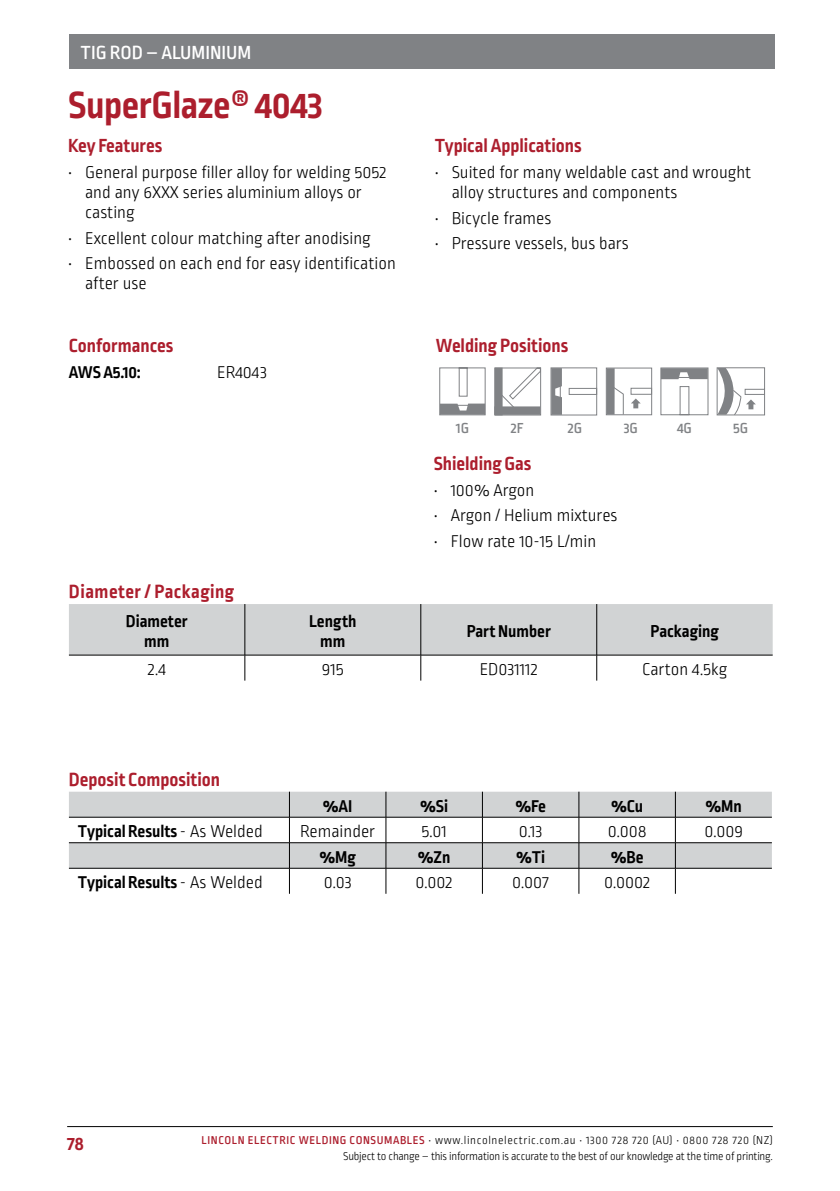
<style>
.page{position:relative;width:840px;height:1191px;background:#fff}
.page>*{position:absolute;margin:0;border:0;box-sizing:border-box;transform-origin:0 0}
.t1{font:700 40px "Ropa Sans Pro";letter-spacing:-.01em;color:#ac1e2d}
.t2{font:700 20px "Ropa Sans Pro";color:#ac1e2d}
.t3{font:700 20px "Ropa Sans Pro";letter-spacing:.025em;color:#ac1e2d}
.t4{font:500 20px "Ropa Sans Pro";color:#fff}
.t5{font:300 18px/20px "Ropa Sans Pro";color:#000}
.t6{font:700 18px/20px "Ropa Sans Pro";color:#000;text-align:center}
.t7{font:500 15.4px "Ropa Sans Pro";color:#808285}
.t8{font:300 12px/16px "Ropa Sans Pro";letter-spacing:-.02em;color:#000;text-align:right}
.s1{font-weight:300}
.s2{font-weight:500;color:#ac1e2d}
</style>
<div class="page">
<hr style="left:67px;top:1126px;width:705px;height:1px;background:#000">
<div style="left:69px;top:34px;width:705px;height:34px;background:#808285"></div>
<svg style="left:439px;top:367px;width:102px;height:49px"></svg>
<svg style="left:550px;top:367px;width:47px;height:49px"></svg>
<div style="left:605px;top:367px;width:46px;height:48px;border:1px solid #808285"></div>
<div style="left:606px;top:368px;width:8px;height:46px;background:#808285"></div>
<div style="left:630px;top:388px;width:21px;height:7px;border:1px solid #808285"></div>
<svg style="left:610px;top:385px;width:13px;height:30px"></svg>
<svg style="left:660px;top:367px;width:48px;height:48px"></svg>
<svg style="left:631px;top:398px;width:9px;height:10px"></svg>
<svg style="left:716px;top:367px;width:49px;height:49px"></svg>
<svg style="left:69px;top:604px;width:703px;height:76px"></svg>
<svg style="left:69px;top:791px;width:702px;height:77px;fill:#d1d3d4"></svg>
<hr style="left:69px;top:817px;width:220px;height:1px;background:#000">
<hr style="left:289px;top:817px;width:97px;height:1px;background:#000">
<hr style="left:386px;top:817px;width:96px;height:1px;background:#000">
<hr style="left:482px;top:817px;width:96px;height:1px;background:#000">
<hr style="left:578px;top:817px;width:97px;height:1px;background:#000">
<hr style="left:675px;top:817px;width:96px;height:1px;background:#000">
<hr style="left:69px;top:842px;width:220px;height:1px;background:#000">
<hr style="left:289px;top:842px;width:97px;height:1px;background:#000">
<hr style="left:386px;top:842px;width:96px;height:1px;background:#000">
<hr style="left:482px;top:842px;width:96px;height:1px;background:#000">
<hr style="left:578px;top:842px;width:97px;height:1px;background:#000">
<hr style="left:675px;top:842px;width:96px;height:1px;background:#000">
<hr style="left:69px;top:868px;width:220px;height:1px;background:#000">
<hr style="left:289px;top:868px;width:97px;height:1px;background:#000">
<svg style="left:289px;top:791px;width:1px;height:102px"></svg>
<hr style="left:386px;top:868px;width:96px;height:1px;background:#000">
<svg style="left:385px;top:791px;width:1px;height:102px"></svg>
<hr style="left:482px;top:868px;width:96px;height:1px;background:#000">
<svg style="left:482px;top:791px;width:1px;height:102px"></svg>
<hr style="left:578px;top:868px;width:97px;height:1px;background:#000">
<svg style="left:578px;top:791px;width:1px;height:102px"></svg>
<hr style="left:675px;top:868px;width:96px;height:1px;background:#000">
<svg style="left:674px;top:791px;width:1px;height:102px"></svg>
<p class="t4" style="left:80px;top:41px;width:172px">TIG ROD – ALUMINIUM</p>
<h1 class="t1" style="left:68px;top:82px;width:256px">SuperGlaze® 4043</h1>
<p class="t2" style="left:68px;top:134px;width:96px">Key Features</p>
<p class="t5" style="left:85px;top:163px;width:302px;text-indent:-17px">• General purpose filler alloy for welding 5052 and any 6XXX series aluminium alloys or casting</p>
<p class="t5" style="left:68px;top:229px;width:304px">• Excellent colour matching after anodising</p>
<p class="t5" style="left:85px;top:254px;width:312px;text-indent:-17px">• Embossed on each end for easy identification after use</p>
<p class="t2" style="left:69px;top:334px;width:106px">Conformances</p>
<p class="t6" style="left:69px;top:363px;width:73px">AWS A5.10:</p>
<p class="t5" style="left:217px;top:363px;width:51px">ER4043</p>
<p class="t2" style="left:434px;top:134px;width:148px">Typical Applications</p>
<p class="t5" style="left:451px;top:163px;width:301px;text-indent:-17px">• Suited for many weldable cast and wrought alloy structures and components</p>
<p class="t5" style="left:434px;top:209px;width:118px">• Bicycle frames</p>
<p class="t5" style="left:434px;top:235px;width:195px">• Pressure vessels, bus bars</p>
<p class="t2" style="left:435px;top:334px;width:134px">Welding Positions</p>
<p class="t7" style="left:455px;top:419px;width:15px">1G</p>
<p class="t7" style="left:510px;top:419px;width:14px">2F</p>
<p class="t7" style="left:567px;top:419px;width:16px">2G</p>
<p class="t7" style="left:623px;top:419px;width:16px">3G</p>
<p class="t7" style="left:676px;top:419px;width:16px">4G</p>
<p class="t7" style="left:732px;top:419px;width:17px">5G</p>
<p class="t2" style="left:433px;top:452px;width:99px">Shielding Gas</p>
<p class="t5" style="left:433px;top:481px;width:102px">• 100% Argon</p>
<p class="t5" style="left:433px;top:507px;width:185px">• Argon / Helium mixtures</p>
<p class="t5" style="left:433px;top:532px;width:164px">• Flow rate 10-15 L/min</p>
<p class="t3" style="left:69px;top:580px;width:167px">Diameter / Packaging</p>
<p class="t6" style="left:126px;top:612px;width:63px">Diameter mm</p>
<p class="t6" style="left:309px;top:612px;width:49px">Length mm</p>
<p class="t6" style="left:466px;top:622px;width:86px">Part Number</p>
<p class="t6" style="left:650px;top:622px;width:70px">Packaging</p>
<p class="t5" style="left:148px;top:660px;width:20px">2.4</p>
<p class="t5" style="left:322px;top:660px;width:23px">915</p>
<p class="t5" style="left:479px;top:660px;width:60px">ED031112</p>
<p class="t5" style="left:642px;top:660px;width:86px">Carton 4.5kg</p>
<p class="t2" style="left:69px;top:768px;width:153px">Deposit Composition</p>
<p class="t6" style="left:323px;top:796px;width:31px">%AI</p>
<p class="t6" style="left:420px;top:796px;width:29px">%Si</p>
<p class="t6" style="left:515px;top:796px;width:32px">%Fe</p>
<p class="t6" style="left:610px;top:796px;width:34px">%Cu</p>
<p class="t6" style="left:705px;top:796px;width:38px">%Mn</p>
<p class="t6" style="left:78px;top:822px;width:186px">Typical Results <span class="s1">- As Welded</span></p>
<p class="t5" style="left:300px;top:822px;width:77px">Remainder</p>
<p class="t5" style="left:421px;top:822px;width:27px">5.01</p>
<p class="t5" style="left:518px;top:822px;width:25px">0.13</p>
<p class="t5" style="left:607px;top:822px;width:40px">0.008</p>
<p class="t5" style="left:704px;top:822px;width:40px">0.009</p>
<p class="t6" style="left:319px;top:847px;width:38px">%Mg</p>
<p class="t6" style="left:417px;top:847px;width:34px">%Zn</p>
<p class="t6" style="left:515px;top:847px;width:31px">%Ti</p>
<p class="t6" style="left:610px;top:847px;width:34px">%Be</p>
<p class="t6" style="left:78px;top:873px;width:186px">Typical Results <span class="s1">- As Welded</span></p>
<p class="t5" style="left:323px;top:873px;width:29px">0.03</p>
<p class="t5" style="left:415px;top:873px;width:39px">0.002</p>
<p class="t5" style="left:512px;top:873px;width:38px">0.007</p>
<p class="t5" style="left:603px;top:873px;width:48px">0.0002</p>
<p class="t2" style="left:67px;top:1132px;width:18px">78</p>
<p class="t8" style="left:201px;top:1132px;width:572px"><span class="s2">LINCOLN ELECTRIC WELDING CONSUMABLES</span> • www.lincolnelectric.com.au • 1300 728 720 (AU) • 0800 728 720 (NZ)<br>Subject to change – this information is accurate to the best of our knowledge at the time of printing.</p>
</div>
